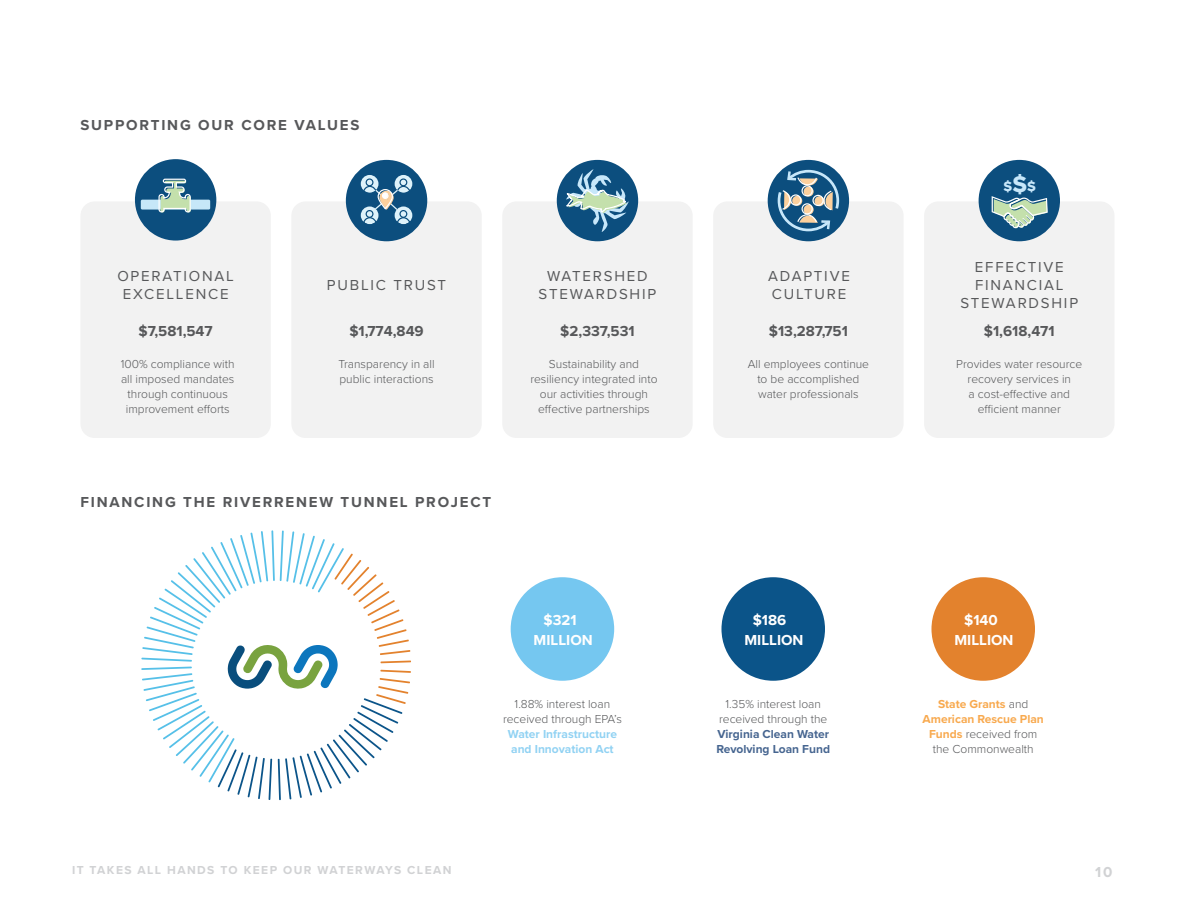
<style>
.page{position:relative;width:1188px;height:918px;background:#fff}
.page>*{position:absolute;margin:0;border:0;box-sizing:border-box;transform-origin:0 0}
.Sub_Head{font:700 15px "Proxima Nova";letter-spacing:.12em;color:#57585a}
.Sub_Head-2{font:15px/18px "Proxima Nova";letter-spacing:.12em;color:#57585a;text-align:center}
.Sub_Head-3{font:700 15px "Proxima Nova";color:#fff}
.t1{font:700 15px "Proxima Nova";color:#d1d2d4}
.t2{font:13.95px "Proxima Nova Extrabld";color:#c7e7fa}
.Body{font:300 12px/15px "Proxima Nova";color:#57585a;text-align:center}
.Body-2{font:700 12px/15px "Proxima Nova";color:#f8a94e;text-align:center}
.t3{font:700 12px "Proxima Nova";letter-spacing:.12em;color:#d1d2d4}
.s1{font-size:23.4px}
.s2{font-weight:700;color:#91d2f3}
.s3{font-weight:300;color:#57585a}
.s4{font-weight:700;color:#466590}
</style>
<div class="page">
<div style="left:80px;top:201px;width:191px;height:237px;background:#f2f2f2;border-radius:14px"></div>
<div style="left:291px;top:201px;width:191px;height:237px;background:#f2f2f2;border-radius:14px"></div>
<div style="left:502px;top:201px;width:191px;height:237px;background:#f2f2f2;border-radius:14px"></div>
<div style="left:713px;top:201px;width:191px;height:237px;background:#f2f2f2;border-radius:14px"></div>
<div style="left:924px;top:201px;width:190px;height:237px;background:#f2f2f2;border-radius:14px"></div>
<div style="left:135px;top:159px;width:81px;height:82px;background:#0c4e7e;border-radius:50%"></div>
<div style="left:141px;top:200px;width:69px;height:10px;background:#c6e7f8;border-radius:2px"></div>
<svg style="left:158px;top:179px;width:33px;height:33px"></svg>
<div style="left:346px;top:160px;width:81px;height:81px;background:#0c4e7e;border-radius:50%"></div>
<div style="left:395px;top:175px;width:17px;height:18px;background:#def2fa;border-radius:50%"></div>
<div style="left:361px;top:175px;width:17px;height:18px;background:#def2fa;border-radius:50%"></div>
<div style="left:361px;top:206px;width:17px;height:18px;background:#def2fa;border-radius:50%"></div>
<svg style="left:363px;top:178px;width:48px;height:47px"></svg>
<div style="left:557px;top:160px;width:81px;height:81px;background:#0c4e7e;border-radius:50%"></div>
<svg style="left:565px;top:169px;width:64px;height:63px"></svg>
<div style="left:979px;top:160px;width:81px;height:81px;background:#0c4e7e;border-radius:50%"></div>
<svg style="left:992px;top:196px;width:56px;height:32px"></svg>
<div style="left:768px;top:160px;width:81px;height:81px;background:#0c4e7e;border-radius:50%"></div>
<svg style="left:777px;top:169px;width:63px;height:63px"></svg>
<div style="left:511px;top:577px;width:103px;height:104px;background:#75c7f0;border-radius:50%"></div>
<div style="left:721px;top:577px;width:104px;height:104px;background:#0b5489;border-radius:50%"></div>
<div style="left:931px;top:577px;width:104px;height:104px;background:#e3822d;border-radius:50%"></div>
<svg style="left:141px;top:530px;width:270px;height:270px"></svg>
<p class="Sub_Head" style="left:80px;top:113px;width:280px">SUPPORTING OUR CORE VALUES</p>
<p class="t2" style="left:1004px;top:176px;width:34px">$<span class="s1">$</span>$</p>
<p class="Sub_Head-2" style="left:975px;top:257px;width:90px;text-align:left">EFFECTIVE<br>FINANCIAL</p>
<p class="Sub_Head-2" style="left:960px;top:293px;width:119px">STEWARDSHIP</p>
<p class="Sub_Head-2" style="left:117px;top:266px;width:118px">OPERATIONAL<br>EXCELLENCE</p>
<p class="Sub_Head" style="left:139px;top:320px;width:76px">$7,581,547</p>
<p class="Sub_Head" style="left:349px;top:320px;width:76px">$1,774,849</p>
<p class="Sub_Head" style="left:560px;top:320px;width:76px">$2,337,531</p>
<p class="Sub_Head" style="left:769px;top:320px;width:81px">$13,287,751</p>
<p class="Sub_Head" style="left:984px;top:320px;width:72px">$1,618,471</p>
<p class="Sub_Head-2" style="left:547px;top:266px;width:102px">WATERSHED</p>
<p class="Sub_Head-2" style="left:539px;top:284px;width:119px">STEWARDSHIP</p>
<p class="Sub_Head-2" style="left:768px;top:266px;width:83px">ADAPTIVE</p>
<p class="Sub_Head-2" style="left:772px;top:284px;width:76px">CULTURE</p>
<p class="Sub_Head-2" style="left:327px;top:275px;width:121px">PUBLIC TRUST</p>
<p class="Body" style="left:121px;top:356px;width:115px">100% compliance with all imposed mandates through continuous improvement efforts</p>
<p class="Body" style="left:338px;top:356px;width:98px;text-align:left">Transparency in all public interactions</p>
<p class="Body" style="left:530px;top:356px;width:129px">Sustainability and resiliency integrated into our activities through effective partnerships</p>
<p class="Body" style="left:748px;top:356px;width:123px">All employees continue to be accomplished water professionals</p>
<p class="Body" style="left:956px;top:356px;width:127px">Provides water resource recovery services in<br>a cost-effective and efficient manner</p>
<p class="Sub_Head" style="left:80px;top:491px;width:412px">FINANCING THE RIVERRENEW TUNNEL PROJECT</p>
<p class="Sub_Head-3" style="left:544px;top:609px;width:35px">$321</p>
<p class="Sub_Head-3" style="left:534px;top:628px;width:61px">MILLION</p>
<p class="Sub_Head-3" style="left:753px;top:609px;width:35px">$186</p>
<p class="Sub_Head-3" style="left:964px;top:609px;width:35px">$140</p>
<p class="Sub_Head-3" style="left:744px;top:628px;width:61px">MILLION</p>
<p class="Sub_Head-3" style="left:954px;top:628px;width:61px">MILLION</p>
<p class="Body" style="left:503px;top:696px;width:120px">1.88% interest loan received through EPA’s<br><span class="s2">Water Infrastructure and Innovation Act</span></p>
<p class="Body-2" style="left:923px;top:697px;width:123px">State Grants <span class="s3">and<br></span>American Rescue Plan<br>Funds <span class="s3">received from the Commonwealth</span></p>
<p class="Body" style="left:716px;top:696px;width:115px">1.35% interest loan received through the<br><span class="s4">Virginia Clean Water<br>Revolving Loan Fund</span></p>
<p class="t3" style="left:72px;top:861px;width:381px">IT TAKES ALL HANDS TO KEEP OUR WATERWAYS CLEAN</p>
<p class="t1" style="left:1095px;top:860px;width:19px">10</p>
</div>
